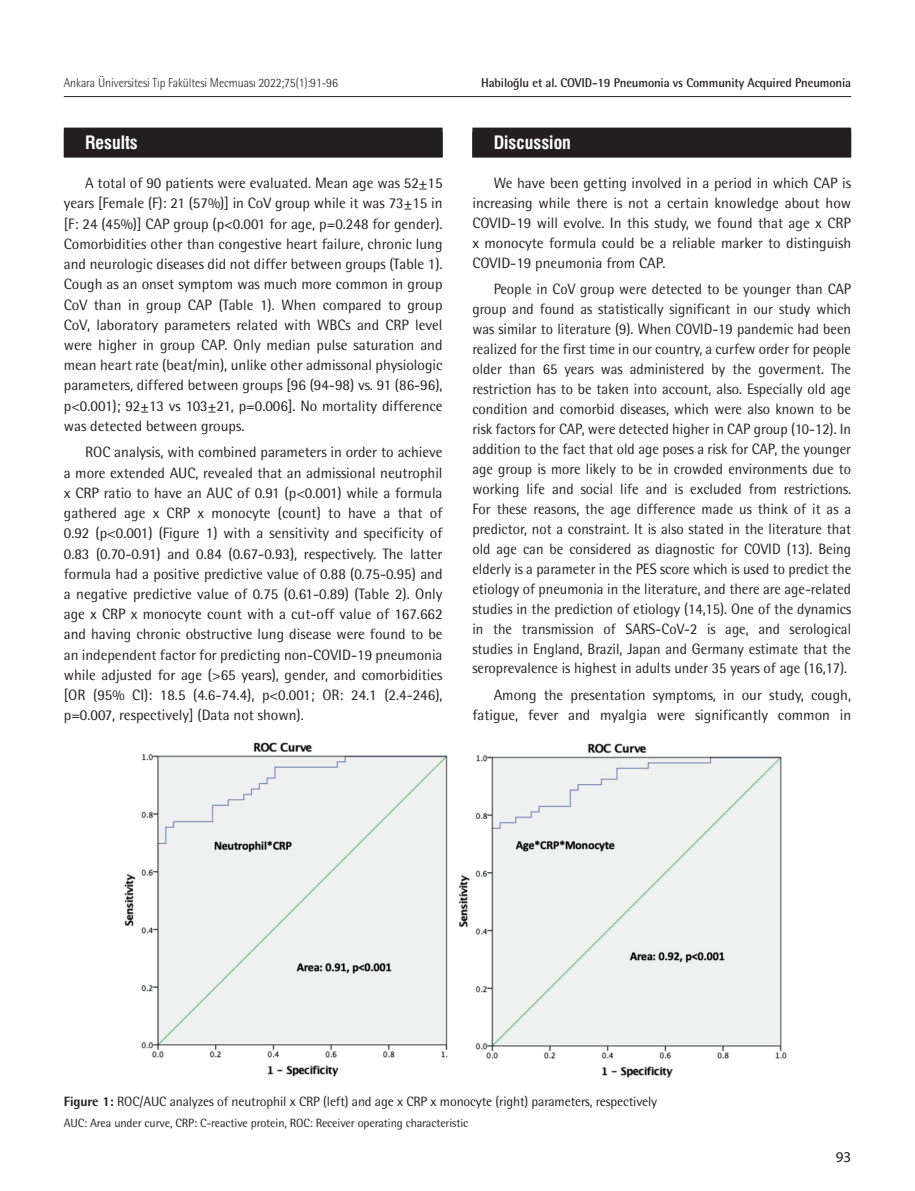
<style>
.page{position:relative;width:915px;height:1191px;background:#fff}
.page>*{position:absolute;margin:0;border:0;box-sizing:border-box;transform-origin:0 0}
.ANA_BASLIK{font:18px "Swiss Condensed Bold Tr";color:#fff}
.YAZI{font:15px/20.2px "Rotis Semi Sans Std";color:#231f20;text-align:justify}
.t1{font:15px "Myriad Pro";color:#231f20}
.RESİM-ALTI{font:13.5px "Rotis Semi Sans Std";letter-spacing:-.01em;color:#231f20}
.t2{font:700 12.75px "Rotis Semi Sans Std";letter-spacing:-.01em;color:#231f20}
.t3{font:300 12.75px "Rotis Semi Sans Std";letter-spacing:-.01em;color:#231f20;scale:.95 1}
.RESİM-ALTI-2{font:12px "Rotis Semi Sans Std";letter-spacing:-.01em;color:#231f20}
.s1{font-weight:800}
</style>
<div class="page">
<hr style="left:64px;top:96px;width:786px;height:1px;background:#231f20">
<div style="left:64px;top:128px;width:378px;height:29px;background:#231f20"></div>
<div style="left:472px;top:128px;width:378px;height:29px;background:#231f20"></div>
<img style="left:124px;top:742px;width:663px;height:336px">
<p class="t3" style="left:64px;top:75px;width:290px">Ankara Üniversitesi Tıp Fakültesi Mecmuası 2022;75(1):91-96</p>
<p class="t2" style="left:481px;top:75px;width:371px">Habiloğlu et al. COVID-19 Pneumonia vs Community Acquired Pneumonia</p>
<p class="ANA_BASLIK" style="left:85px;top:132px;width:54px">Results</p>
<p class="YAZI" style="left:64px;top:173px;width:380px;text-indent:21px">A total of 90 patients were evaluated. Mean age was 52±15 years [Female (F): 21 (57%)] in CoV group while it was 73±15 in [F: 24 (45%)] CAP group (p&lt;0.001 for age, p=0.248 for gender).<br>Comorbidities other than congestive heart failure, chronic lung and neurologic diseases did not differ between groups (Table 1).<br>Cough as an onset symptom was much more common in group CoV than in group CAP (Table 1). When compared to group CoV, laboratory parameters related with WBCs and CRP level were higher in group CAP. Only median pulse saturation and mean heart rate (beat/min), unlike other admissonal physiologic parameters, differed between groups [96 (94-98) vs. 91 (86-96), p&lt;0.001); 92±13 vs 103±21, p=0.006]. No mortality difference was detected between groups.</p>
<p class="YAZI" style="left:64px;top:442px;width:380px;text-indent:21px">ROC analysis, with combined parameters in order to achieve a more extended AUC, revealed that an admissional neutrophil x CRP ratio to have an AUC of 0.91 (p&lt;0.001) while a formula gathered age x CRP x monocyte (count) to have a that of 0.92 (p&lt;0.001) (Figure 1) with a sensitivity and specificity of 0.83 (0.70-0.91) and 0.84 (0.67-0.93), respectively. The latter formula had a positive predictive value of 0.88 (0.75-0.95) and a negative predictive value of 0.75 (0.61-0.89) (Table 2). Only age x CRP x monocyte count with a cut-off value of 167.662 and having chronic obstructive lung disease were found to be an independent factor for predicting non-COVID-19 pneumonia while adjusted for age (&gt;65 years), gender, and comorbidities [OR (95% CI): 18.5 (4.6-74.4), p&lt;0.001; OR: 24.1 (2.4-246), p=0.007, respectively] (Data not shown).</p>
<p class="ANA_BASLIK" style="left:493px;top:132px;width:79px">Discussion</p>
<p class="YAZI" style="left:472px;top:173px;width:380px;text-indent:21px">We have been getting involved in a period in which CAP is increasing while there is not a certain knowledge about how COVID-19 will evolve. In this study, we found that age x CRP x monocyte formula could be a reliable marker to distinguish COVID-19 pneumonia from CAP.</p>
<p class="YAZI" style="left:472px;top:279px;width:380px;text-indent:21px">People in CoV group were detected to be younger than CAP group and found as statistically significant in our study which was similar to literature (9). When COVID-19 pandemic had been realized for the first time in our country, a curfew order for people older than 65 years was administered by the goverment. The restriction has to be taken into account, also. Especially old age condition and comorbid diseases, which were also known to be risk factors for CAP, were detected higher in CAP group (10-12). In addition to the fact that old age poses a risk for CAP, the younger age group is more likely to be in crowded environments due to working life and social life and is excluded from restrictions.<br>For these reasons, the age difference made us think of it as a predictor, not a constraint. It is also stated in the literature that old age can be considered as diagnostic for COVID (13). Being elderly is a parameter in the PES score which is used to predict the etiology of pneumonia in the literature, and there are age-related studies in the prediction of etiology (14,15). One of the dynamics in the transmission of SARS-CoV-2 is age, and serological studies in England, Brazil, Japan and Germany estimate that the seroprevalence is highest in adults under 35 years of age (16,17).</p>
<p class="YAZI" style="left:472px;top:684px;width:380px;text-align:right">Among the presentation symptoms, in our study, cough, fatigue, fever and myalgia were significantly common in</p>
<p class="RESİM-ALTI" style="left:64px;top:1093px;width:594px"><span class="s1">Figure 1:</span> ROC/AUC analyzes of neutrophil x CRP (left) and age x CRP x monocyte (right) parameters, respectively</p>
<p class="RESİM-ALTI-2" style="left:64px;top:1116px;width:406px">AUC: Area under curve, CRP: C-reactive protein, ROC: Receiver operating characteristic</p>
<p class="t1" style="left:835px;top:1147px;width:17px">93</p>
</div>
